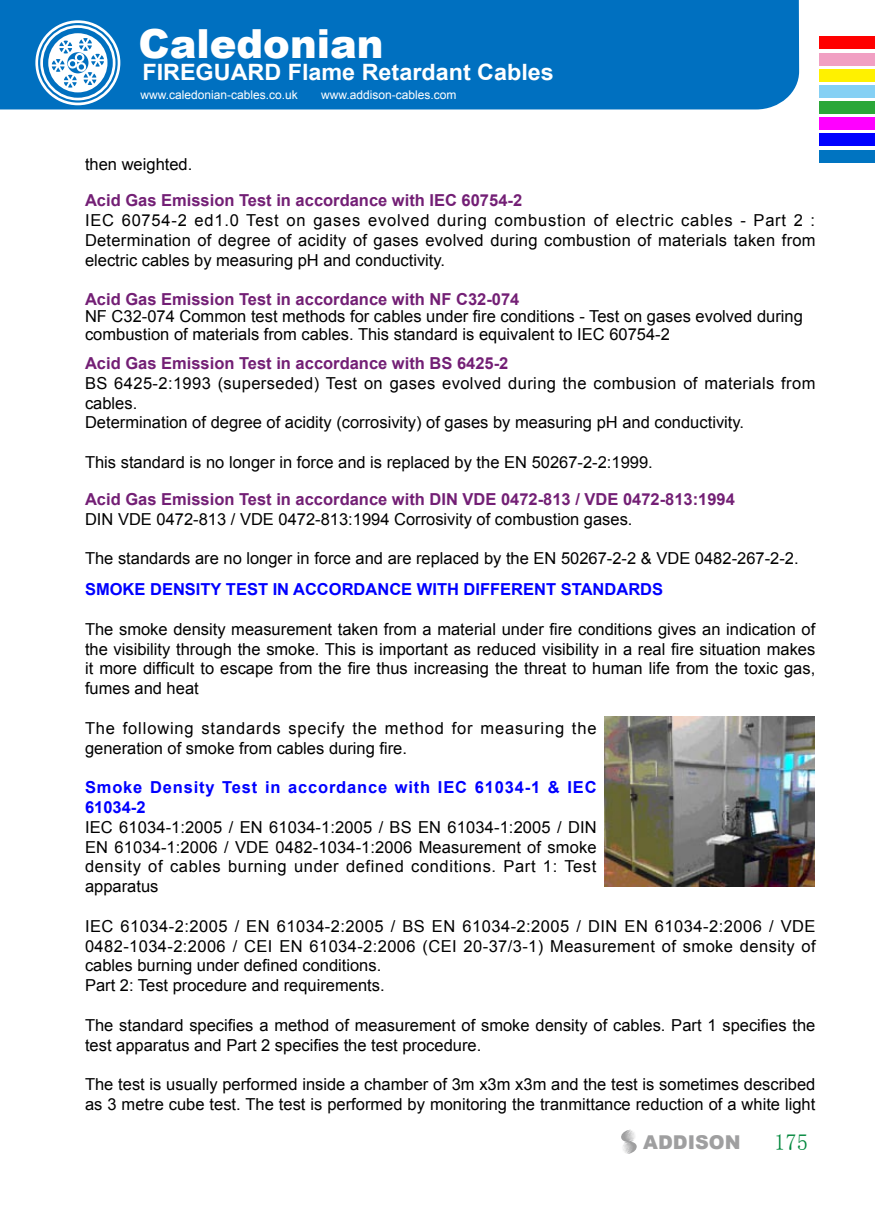
<style>
.page{position:relative;width:893px;height:1212px;background:#fff}
.page>*{position:absolute;margin:0;border:0;box-sizing:border-box;transform-origin:0 0}
.t1{font:900 40.05px "Arial";color:#fff}
.t2{font:700 22.5px "Arial";color:#fff;scale:1.04 1}
.t3{font:22.5px "Sim Sun";color:#00873c}
.t4{font:900 19.05px "Arial";color:#9f9fa0}
.t5{font:16.5px/19.8px "Arial";color:#000}
.t6{font:16.5px/19.8px "Arial";letter-spacing:.025em;color:#000}
.t7{font:700 16.5px "Arial";color:#731f75}
.t8{font:16.5px/19.8px "Arial";letter-spacing:.05em;color:#000}
.t9{font:700 16.5px/19.8px "Arial";letter-spacing:.05em;color:#00f}
.t10{font:700 16.5px "Arial";color:#00f}
.t11{font:12px "Arial";color:#fff}
</style>
<div class="page">
<div style="left:0;top:0;width:799px;height:109px;background:#0070c0"></div>
<div style="left:820px;top:36px;width:55px;height:13px;background:#f00"></div>
<div style="left:820px;top:53px;width:55px;height:12px;background:#f1a0c3"></div>
<div style="left:820px;top:69px;width:55px;height:13px;background:#fff100"></div>
<div style="left:820px;top:85px;width:55px;height:13px;background:#85d0f4"></div>
<div style="left:820px;top:101px;width:55px;height:13px;background:#2ba738"></div>
<div style="left:820px;top:117px;width:55px;height:13px;background:#f0f"></div>
<div style="left:820px;top:134px;width:55px;height:12px;background:#00f"></div>
<div style="left:820px;top:150px;width:55px;height:12px;background:#0074c1"></div>
<svg style="left:35px;top:20px;width:85px;height:85px"></svg>
<svg style="left:621px;top:1130px;width:16px;height:24px"></svg>
<img style="left:604px;top:716px;width:211px;height:170px">
<h1 class="t1" style="left:139px;top:14px;width:247px">Caledonian</h1>
<h2 class="t2" style="left:142px;top:57px;width:397px">FIREGUARD Flame Retardant Cables</h2>
<p class="t11" style="left:140px;top:87px;width:159px">www.caledonian-cables.co.uk</p>
<p class="t11" style="left:321px;top:87px;width:137px">www.addison-cables.com</p>
<p class="t5" style="left:85px;top:154px;width:109px">then weighted.</p>
<p class="t7" style="left:85px;top:190px;width:439px">Acid Gas Emission Test in accordance with IEC 60754-2</p>
<p class="t5" style="left:85px;top:211px;width:732px;text-align:justify">IEC 60754-2 ed1.0 Test on gases evolved during combustion of electric cables - Part 2 :<br>Determination of degree of acidity of gases evolved during combustion of materials taken from electric cables by measuring pH and conductivity.</p>
<p class="t7" style="left:85px;top:289px;width:436px">Acid Gas Emission Test in accordance with NF C32-074</p>
<p class="t5" style="left:85px;top:307px;width:719px;line-height:18px">NF C32-074 Common test methods for cables under fire conditions - Test on gases evolved during combustion of materials from cables. This standard is equivalent to IEC 60754-2</p>
<p class="t7" style="left:85px;top:352px;width:425px">Acid Gas Emission Test in accordance with BS 6425-2</p>
<p class="t5" style="left:85px;top:373px;width:732px">BS 6425-2:1993 (superseded) test on gases evolved during the combusion of materials from cables.<br>Determination of degree of acidity (corrosivity) of gases by measuring pH and conductivity.</p>
<p class="t5" style="left:85px;top:452px;width:569px">This standard is no longer in force and is replaced by the EN 50267-2-2:1999.</p>
<p class="t7" style="left:85px;top:488px;width:651px">Acid Gas Emission Test in accordance with DIN VDE 0472-813 / VDE 0472-813:1994</p>
<p class="t5" style="left:85px;top:509px;width:549px">DIN VDE 0472-813 / VDE 0472-813:1994 Corrosivity of combustion gases.</p>
<p class="t5" style="left:85px;top:549px;width:715px">The standards are no longer in force and are replaced by the EN 50267-2-2 &amp; VDE 0482-267-2-2.</p>
<p class="t10" style="left:85px;top:578px;width:89px">SMOKE DENS</p>
<p class="t10" style="left:196px;top:578px;width:111px">ITY TEST IN ACCO</p>
<p class="t10" style="left:342px;top:578px;width:37px">RDANCE</p>
<p class="t10" style="left:417px;top:578px;width:74px">WITH DIFFE</p>
<p class="t10" style="left:511px;top:578px;width:152px">RENT STAN DARDS</p>
<p class="t5" style="left:85px;top:619px;width:732px;text-align:justify">The smoke density measurement taken from a material under fire conditions gives an indication of the visibility through the smoke. This is important as reduced visibility in a real fire situation makes it more difficult to escape from the fire thus increasing the threat to human life from the toxic gas, fumes and heat</p>
<p class="t8" style="left:85px;top:718px;width:513px">The following standards specify the method for measuring the generation of smoke from cables during fire.</p>
<p class="t9" style="left:85px;top:778px;width:500px">Smoke Density Test in accordance with IEC 61034-1 &amp; IEC<br>61034-2</p>
<p class="t5" style="left:85px;top:817px;width:513px;text-align:justify">IEC 61034-1:2005 / EN 61034-1:2005 / BS EN 61034-1:2005 / DIN EN 61034-1:2006 / VDE 0482-1034-1:2006 Measurement of smoke density of cables burning under defined conditions. Part 1: Test apparatus</p>
<p class="t6" style="left:85px;top:916px;width:732px">IEC 61034-2:2005 / EN 61034-2:2005 / BS EN 61034-2:2005 / DIN EN 61034-2:2006 / VDE 0482-1034-2:2006 / CEI EN 61034-2:2006 (CEI 20-37/3-1) Measurement of smoke density of cables burning under defined conditions.<br>Part 2: Test procedure and requirements.</p>
<p class="t5" style="left:85px;top:1015px;width:732px">The standard specifies a method of measurement of smoke density of cables. Part 1 specifies the test apparatus and Part 2 specifies the test procedure.</p>
<p class="t5" style="left:85px;top:1075px;width:732px">The test is usually performed inside a chamber of 3m x3m x3m and the test is sometimes described as 3 metre cube test. The test is performed by monitoring the tranmittance reduction of a white light</p>
<p class="t4" style="left:643px;top:1129px;width:99px">ADDISON</p>
<h2 class="t3" style="left:774px;top:1131px;width:35px">175</h2>
</div>
